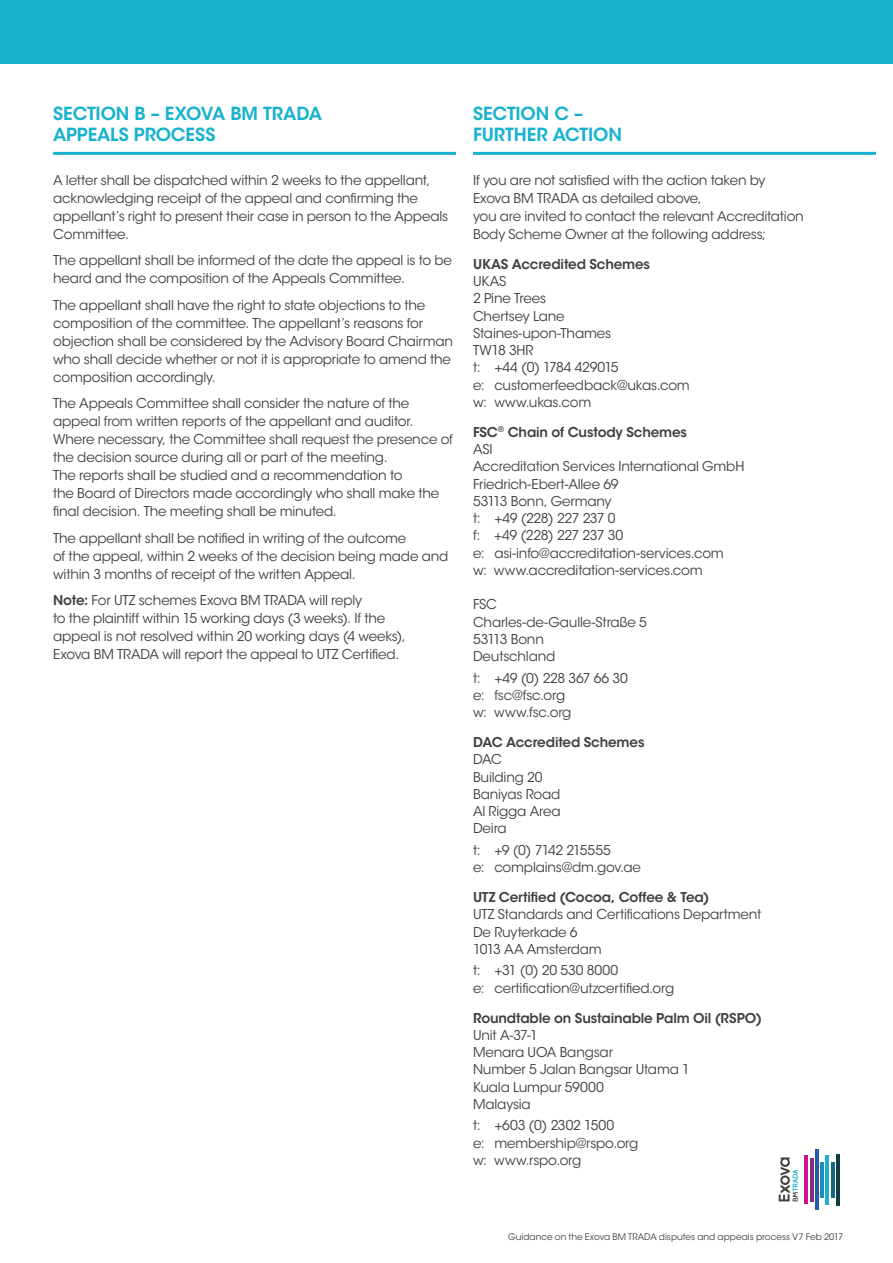
<style>
.page{position:relative;width:893px;height:1263px;background:#fff}
.page>*{position:absolute;margin:0;border:0;box-sizing:border-box;transform-origin:0 0}
.t1{font:600 18px/21.6px "ITC Avant Garde Std";letter-spacing:-.01em;color:#18b2ce}
.t2{font:13.5px/17.2px "ITC Avant Garde Std";letter-spacing:-.015em;color:#414142}
.t3{font:600 13.5px "ITC Avant Garde Std";letter-spacing:-.01em;color:#414142}
.t4{font:9px "ITC Avant Garde Std";color:#414142}
.s1{font-weight:600}
</style>
<div class="page">
<div style="left:0;top:0;width:893px;height:64px;background:#18b2ce"></div>
<hr style="left:53px;top:152px;width:403px;height:3px;background:#18b2ce">
<hr style="left:473px;top:152px;width:403px;height:3px;background:#18b2ce">
<hr style="left:804px;top:1155px;width:4px;height:48px;background:#ce118c">
<hr style="left:810px;top:1158px;width:3px;height:43px;background:#8b278a">
<hr style="left:815px;top:1149px;width:4px;height:61px;background:#235caa">
<hr style="left:820px;top:1162px;width:4px;height:35px;background:#1f87c3">
<hr style="left:825px;top:1155px;width:4px;height:49px;background:#18b2ce">
<hr style="left:831px;top:1162px;width:4px;height:35px;background:#16657e">
<hr style="left:836px;top:1154px;width:4px;height:51px;background:#0f3c45">
<svg style="left:779px;top:1157px;width:19px;height:44px"></svg>
<h1 class="t1" style="left:53px;top:102px;width:270px">SECTION B – EXOVA BM TRADA<br>APPEALS PROCESS</h1>
<p class="t2" style="left:53px;top:171px;width:397px;line-height:18px">A letter shall be dispatched within 2 weeks to the appellant, acknowledging receipt of the appeal and confirming the appellant’s right to present their case in person to the Appeals Committee.</p>
<p class="t2" style="left:53px;top:252px;width:400px;line-height:18px">The appellant shall be informed of the date the appeal is to be heard and the composition of the Appeals Committee.</p>
<p class="t2" style="left:53px;top:296px;width:401px;line-height:18px">The appellant shall have the right to state objections to the composition of the committee. The appellant’s reasons for objection shall be considered by the Advisory Board Chairman who shall decide whether or not it is appropriate to amend the composition accordingly.</p>
<p class="t2" style="left:53px;top:395px;width:401px;line-height:18px">The Appeals Committee shall consider the nature of the appeal from written reports of the appellant and auditor.<br>Where necessary, the Committee shall request the presence of the decision source during all or part of the meeting.<br>The reports shall be studied and a recommendation to<br>the Board of Directors made accordingly who shall make the final decision. The meeting shall be minuted.</p>
<p class="t2" style="left:53px;top:529px;width:397px;line-height:18px">The appellant shall be notified in writing of the outcome<br>of the appeal, within 2 weeks of the decision being made and within 3 months of receipt of the written Appeal.</p>
<p class="t2" style="left:53px;top:592px;width:354px;line-height:18px"><span class="s1">Note:</span> For UTZ schemes Exova BM TRADA will reply<br>to the plaintiff within 15 working days (3 weeks). If the appeal is not resolved within 20 working days (4 weeks), Exova BM TRADA will report the appeal to UTZ Certified.</p>
<h1 class="t1" style="left:473px;top:102px;width:150px">SECTION C –<br>FURTHER ACTION</h1>
<p class="t2" style="left:473px;top:171px;width:332px;line-height:18px">If you are not satisfied with the action taken by Exova BM TRADA as detailed above,<br>you are invited to contact the relevant Accreditation Body Scheme Owner at the following address;</p>
<p class="t3" style="left:473px;top:255px;width:179px">UKAS Accredited Schemes</p>
<p class="t2" style="left:473px;top:273px;width:218px">UKAS<br>2 Pine Trees<br>Chertsey Lane<br>Staines-upon-Thames<br>TW18 3HR<br>t: +44 (0) 1784 429015<br>e: customerfeedback@ukas.com w: www.ukas.com</p>
<p class="t2" style="left:473px;top:423px;width:273px"><span class="s1">FSC</span><sup>®</sup> <span class="s1">Chain of Custody Schemes<br></span>ASI<br>Accreditation Services International GmbH<br>Friedrich-Ebert-Allee 69<br>53113 Bonn, Germany<br>t: +49 (228) 227 237 0<br>f: +49 (228) 227 237 30<br>e: asi-info@accreditation-services.com<br>w: www.accreditation-services.com</p>
<p class="t2" style="left:473px;top:596px;width:176px">FSC<br>Charles-de-Gaulle-Straße 5<br>53113 Bonn<br>Deutschland</p>
<p class="t2" style="left:473px;top:669px;width:156px">t: +49 (0) 228 367 66 30 e: fsc@fsc.org<br>w: www.fsc.org</p>
<p class="t3" style="left:473px;top:734px;width:173px">DAC Accredited Schemes</p>
<p class="t2" style="left:473px;top:751px;width:89px">DAC<br>Building 20<br>Baniyas Road<br>Al Rigga Area<br>Deira</p>
<p class="t2" style="left:473px;top:841px;width:170px">t: +9 (0) 7142 215555<br>e: complains@dm.gov.ae</p>
<p class="t3" style="left:473px;top:889px;width:238px">UTZ Certified (Cocoa, Coffee &amp; Tea)</p>
<p class="t2" style="left:473px;top:906px;width:290px">UTZ Standards and Certifications Department<br>De Ruyterkade 6<br>1013 AA Amsterdam</p>
<p class="t2" style="left:473px;top:962px;width:203px">t: +31 (0) 20 530 8000<br>e: certification@utzcertified.org</p>
<p class="t3" style="left:473px;top:1009px;width:290px">Roundtable on Sustainable Palm Oil (RSPO)</p>
<p class="t2" style="left:473px;top:1026px;width:218px">Unit A-37-1<br>Menara UOA Bangsar<br>Number 5 Jalan Bangsar Utama 1<br>Kuala Lumpur 59000<br>Malaysia</p>
<p class="t2" style="left:473px;top:1117px;width:167px">t: +603 (0) 2302 1500<br>e: membership@rspo.org w: www.rspo.org</p>
<p class="t4" style="left:508px;top:1231px;width:337px">Guidance on the Exova BM TRADA disputes and appeals process V7 Feb 2017</p>
</div>
